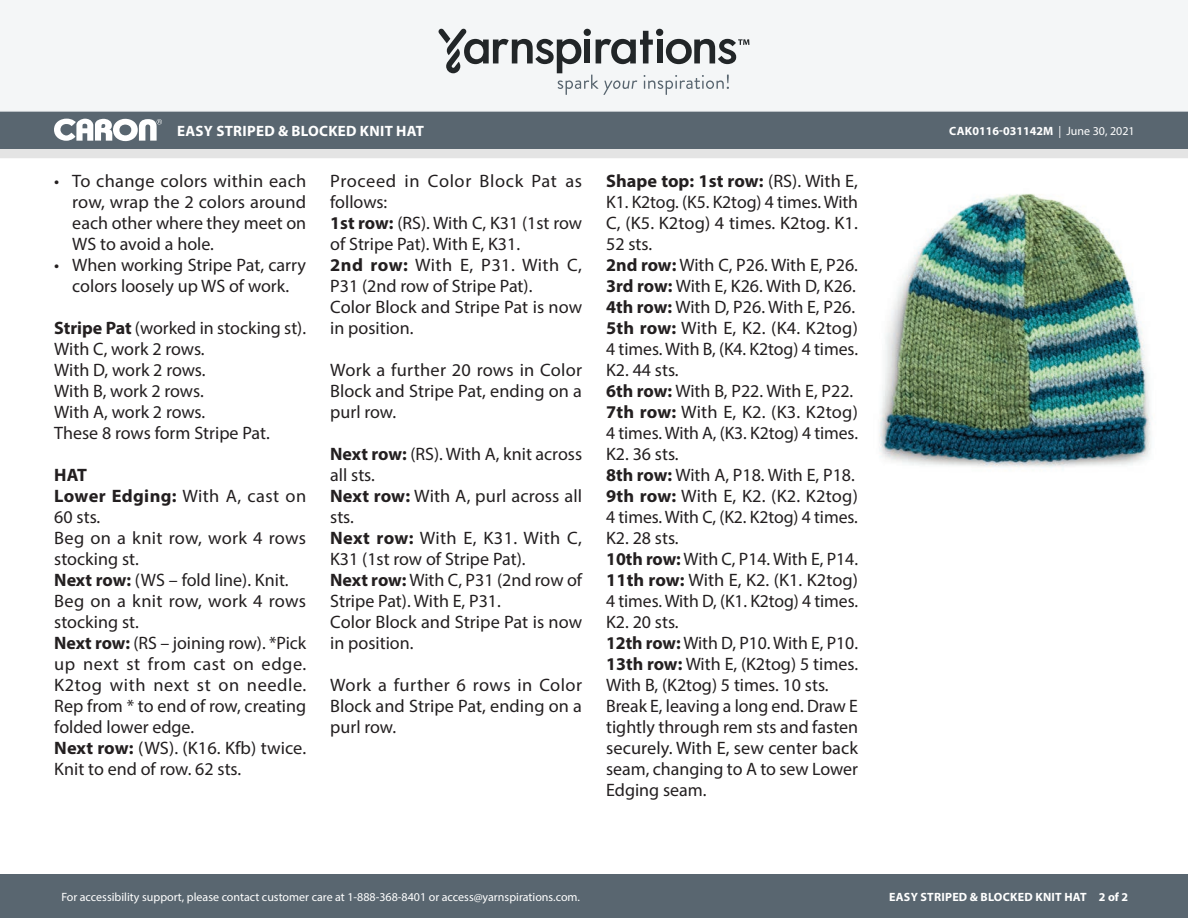
<style>
.page{position:relative;width:1188px;height:918px;background:#fff}
.page>*{position:absolute;margin:0;border:0;box-sizing:border-box;transform-origin:0 0}
.Body_-__Auto_Style_w{font:18px/21px "Myriad Pro";color:#231f20}
.Body_-__Auto_Style_w-2{font:18px/21px "Myriad Pro";letter-spacing:.03em;color:#231f20}
.Body_-__Auto_Style_w-3{font:700 18px "Myriad Pro";color:#231f20}
.t1{font:700 15px "Myriad Pro";letter-spacing:.02em;color:#fff}
.t2{font:12px "Myriad Pro";color:#fff}
.t3{font:700 12px "Myriad Pro";letter-spacing:.02em;color:#fff}
.t4{font:700 12px "Myriad Pro";color:#fff}
.s1{font-weight:400}
.s2{font-weight:700}
</style>
<div class="page">
<div style="left:0;top:875px;width:1188px;height:43px;background:#596670"></div>
<div style="left:0;top:149px;width:1188px;height:9px;background:#e4e4e4"></div>
<div style="left:0;top:111px;width:1188px;height:38px;background:#596670"></div>
<div style="left:0;top:0;width:1188px;height:112px;background:#f4f6f7"></div>
<svg style="left:438px;top:29px;width:311px;height:66px"></svg>
<svg style="left:54px;top:119px;width:108px;height:22px"></svg>
<img style="left:879px;top:193px;width:273px;height:275px">
<p class="t1" style="left:177px;top:121px;width:248px">EASY STRIPED &amp; BLOCKED KNIT HAT</p>
<p class="t4" style="left:949px;top:123px;width:187px">CAK0116-031142M <span class="s1">| June 30, 2021</span></p>
<p class="Body_-__Auto_Style_w" style="left:72px;top:170px;width:236px;text-align:justify;text-indent:-18px">• To change colors within each row, wrap the 2 colors around each other where they meet on WS to avoid a hole.</p>
<p class="Body_-__Auto_Style_w" style="left:54px;top:254px;width:253px;text-align:center">• When working Stripe Pat, carry colors loosely up WS of work.</p>
<p class="Body_-__Auto_Style_w" style="left:54px;top:317px;width:253px"><span class="s2">Stripe Pat</span> (worked in stocking st).</p>
<p class="Body_-__Auto_Style_w" style="left:54px;top:338px;width:152px">With C, work 2 rows.</p>
<p class="Body_-__Auto_Style_w" style="left:54px;top:359px;width:153px">With D, work 2 rows.</p>
<p class="Body_-__Auto_Style_w" style="left:54px;top:380px;width:151px">With B, work 2 rows.</p>
<p class="Body_-__Auto_Style_w" style="left:54px;top:401px;width:152px">With A, work 2 rows.</p>
<p class="Body_-__Auto_Style_w" style="left:54px;top:422px;width:217px">These 8 rows form Stripe Pat.</p>
<p class="Body_-__Auto_Style_w-3" style="left:54px;top:463px;width:34px">HAT</p>
<p class="Body_-__Auto_Style_w" style="left:54px;top:485px;width:253px"><span class="s2">Lower Edging:</span> With A, cast on<br>60 sts.</p>
<p class="Body_-__Auto_Style_w" style="left:54px;top:527px;width:253px">Beg on a knit row, work 4 rows stocking st.</p>
<p class="Body_-__Auto_Style_w" style="left:54px;top:569px;width:236px"><span class="s2">Next row:</span> (WS – fold line). Knit.</p>
<p class="Body_-__Auto_Style_w" style="left:54px;top:590px;width:253px">Beg on a knit row, work 4 rows stocking st.</p>
<p class="Body_-__Auto_Style_w" style="left:54px;top:632px;width:254px;text-align:justify"><span class="s2">Next row:</span> (RS – joining row). *Pick up next st from cast on edge.<br>K2tog with next st on needle.<br>Rep from * to end of row, creating folded lower edge.</p>
<p class="Body_-__Auto_Style_w" style="left:54px;top:737px;width:253px"><span class="s2">Next row:</span> (WS). (K16. Kfb) twice.<br>Knit to end of row. 62 sts.</p>
<p class="Body_-__Auto_Style_w-2" style="left:330px;top:170px;width:253px">Proceed in Color Block Pat as follows:</p>
<p class="Body_-__Auto_Style_w" style="left:330px;top:212px;width:253px"><span class="s2">1st row:</span> (RS). With C, K31 (1st row of Stripe Pat). With E, K31.</p>
<p class="Body_-__Auto_Style_w" style="left:330px;top:254px;width:253px"><span class="s2">2nd row:</span> With E, P31. With C,<br>P31 (2nd row of Stripe Pat).</p>
<p class="Body_-__Auto_Style_w" style="left:330px;top:296px;width:253px">Color Block and Stripe Pat is now in position.</p>
<p class="Body_-__Auto_Style_w" style="left:330px;top:359px;width:253px;text-align:justify">Work a further 20 rows in Color Block and Stripe Pat, ending on a purl row.</p>
<p class="Body_-__Auto_Style_w" style="left:330px;top:443px;width:253px"><span class="s2">Next row:</span> (RS). With A, knit across all sts.</p>
<p class="Body_-__Auto_Style_w" style="left:330px;top:485px;width:253px"><span class="s2">Next row:</span> With A, purl across all sts.</p>
<p class="Body_-__Auto_Style_w" style="left:330px;top:527px;width:253px"><span class="s2">Next row:</span> With E, K31. With C,<br>K31 (1st row of Stripe Pat).</p>
<p class="Body_-__Auto_Style_w" style="left:330px;top:569px;width:253px"><span class="s2">Next row:</span> With C, P31 (2nd row of<br>Stripe Pat). With E, P31.</p>
<p class="Body_-__Auto_Style_w" style="left:330px;top:611px;width:253px">Color Block and Stripe Pat is now in position.</p>
<p class="Body_-__Auto_Style_w" style="left:330px;top:674px;width:253px;text-align:justify">Work a further 6 rows in Color Block and Stripe Pat, ending on a purl row.</p>
<p class="Body_-__Auto_Style_w" style="left:606px;top:170px;width:253px;text-align:justify"><span class="s2">Shape top: 1st row:</span> (RS). With E, K1. K2tog. (K5. K2tog) 4 times. With C, (K5. K2tog) 4 times. K2tog. K1.<br>52 sts.</p>
<p class="Body_-__Auto_Style_w" style="left:606px;top:254px;width:253px"><span class="s2">2nd row:</span> With C, P26. With E, P26.</p>
<p class="Body_-__Auto_Style_w" style="left:606px;top:275px;width:251px"><span class="s2">3rd row:</span> With E, K26. With D, K26.</p>
<p class="Body_-__Auto_Style_w" style="left:606px;top:296px;width:251px"><span class="s2">4th row:</span> With D, P26. With E, P26.</p>
<p class="Body_-__Auto_Style_w" style="left:606px;top:317px;width:253px;text-align:justify"><span class="s2">5th row:</span> With E, K2. (K4. K2tog)<br>4 times. With B, (K4. K2tog) 4 times.<br>K2. 44 sts.</p>
<p class="Body_-__Auto_Style_w" style="left:606px;top:380px;width:249px"><span class="s2">6th row:</span> With B, P22. With E, P22.</p>
<p class="Body_-__Auto_Style_w" style="left:606px;top:401px;width:253px;text-align:justify"><span class="s2">7th row:</span> With E, K2. (K3. K2tog)<br>4 times. With A, (K3. K2tog) 4 times.<br>K2. 36 sts.</p>
<p class="Body_-__Auto_Style_w" style="left:606px;top:464px;width:250px"><span class="s2">8th row:</span> With A, P18. With E, P18.</p>
<p class="Body_-__Auto_Style_w" style="left:606px;top:485px;width:253px;text-align:justify"><span class="s2">9th row:</span> With E, K2. (K2. K2tog)<br>4 times. With C, (K2. K2tog) 4 times.<br>K2. 28 sts.</p>
<p class="Body_-__Auto_Style_w" style="left:606px;top:548px;width:253px"><span class="s2">10th row:</span> With C, P14. With E, P14.</p>
<p class="Body_-__Auto_Style_w" style="left:606px;top:569px;width:253px;text-align:justify"><span class="s2">11th row:</span> With E, K2. (K1. K2tog)<br>4 times. With D, (K1. K2tog) 4 times.<br>K2. 20 sts.</p>
<p class="Body_-__Auto_Style_w" style="left:606px;top:632px;width:253px"><span class="s2">12th row:</span> With D, P10. With E, P10.</p>
<p class="Body_-__Auto_Style_w" style="left:606px;top:653px;width:253px"><span class="s2">13th row:</span> With E, (K2tog) 5 times.<br>With B, (K2tog) 5 times. 10 sts.</p>
<p class="Body_-__Auto_Style_w" style="left:606px;top:695px;width:254px;text-align:justify">Break E, leaving a long end. Draw E tightly through rem sts and fasten securely. With E, sew center back seam, changing to A to sew Lower Edging seam.</p>
<p class="t2" style="left:61px;top:889px;width:520px">For accessibility support, please contact customer care at 1-888-368-8401 or access@yarnspirations.com.</p>
<p class="t3" style="left:889px;top:889px;width:240px">EASY STRIPED &amp; BLOCKED KNIT HAT 2 of 2</p>
</div>
